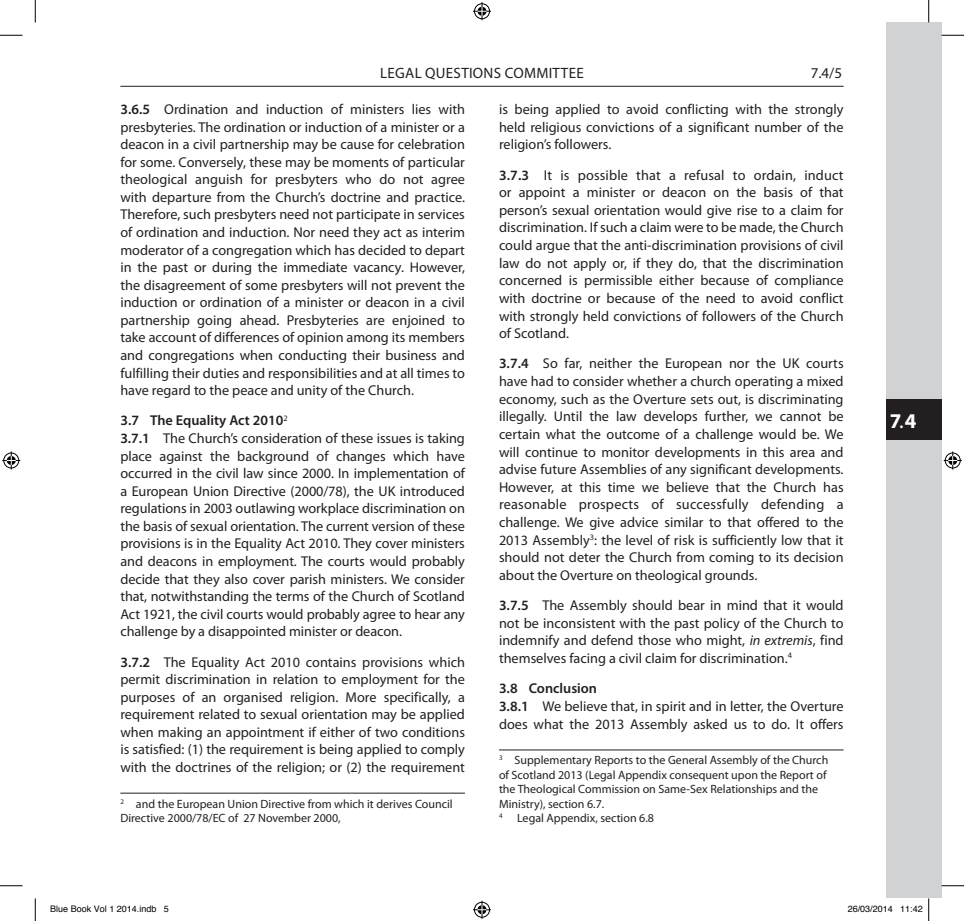
<style>
.page{position:relative;width:964px;height:921px;background:#fff}
.page>*{position:absolute;margin:0;border:0;box-sizing:border-box;transform-origin:0 0}
.t1{font:700 21px "Myriad Pro";color:#fff}
.t2{font:15px "Myriad Pro";letter-spacing:.02em;color:#231f20}
.t3{font:14.25px/17.5px "Myriad Pro";letter-spacing:-.005em;color:#231f20;text-align:justify}
.t4{font:12px/14.4px "Myriad Pro";color:#231f20}
.t5{font:9px "Helvetica";color:#000}
.s1{font-weight:600}
.s2{font-style:italic}
.s3{font-size:15px}
</style>
<div class="page">
<hr style="left:120px;top:86px;width:723px;height:1px;background:#231f20">
<div style="left:886px;top:22px;width:55px;height:876px;background:#d1d2d4"></div>
<div style="left:886px;top:400px;width:55px;height:40px;background:#231f20"></div>
<hr style="left:120px;top:793px;width:345px;height:1px;background:#231f20">
<hr style="left:499px;top:749px;width:344px;height:1px;background:#231f20">
<svg style="left:0;top:35px;width:22px;height:1px"></svg>
<svg style="left:941px;top:35px;width:22px;height:1px"></svg>
<svg style="left:0;top:885px;width:22px;height:1px"></svg>
<svg style="left:941px;top:885px;width:22px;height:1px"></svg>
<svg style="left:35px;top:0;width:1px;height:22px"></svg>
<svg style="left:35px;top:898px;width:1px;height:23px"></svg>
<svg style="left:928px;top:0;width:1px;height:22px"></svg>
<svg style="left:473px;top:2px;width:18px;height:18px"></svg>
<svg style="left:473px;top:901px;width:18px;height:18px"></svg>
<svg style="left:2px;top:451px;width:18px;height:18px"></svg>
<svg style="left:943px;top:451px;width:18px;height:18px"></svg>
<svg style="left:928px;top:898px;width:1px;height:23px"></svg>
<p class="t2" style="left:380px;top:63px;width:205px">LEGAL QUESTIONS COMMITTEE</p>
<p class="t2" style="left:810px;top:63px;width:33px">7.4/5</p>
<p class="t3" style="left:120px;top:100px;width:346px"><span class="s1">3.6.5</span> Ordination and induction of ministers lies with presbyteries. The ordination or induction of a minister or a deacon in a civil partnership may be cause for celebration for some. Conversely, these may be moments of particular theological anguish for presbyters who do not agree with departure from the Church’s doctrine and practice.<br>Therefore, such presbyters need not participate in services of ordination and induction. Nor need they act as interim moderator of a congregation which has decided to depart in the past or during the immediate vacancy. However, the disagreement of some presbyters will not prevent the induction or ordination of a minister or deacon in a civil partnership going ahead. Presbyteries are enjoined to take account of differences of opinion among its members and congregations when conducting their business and fulfilling their duties and responsibilities and at all times to have regard to the peace and unity of the Church.</p>
<p class="t3" style="left:120px;top:412px;width:346px;text-align:left"><span class="s1">3.7 The Equality Act 2010</span><sup>2<br></sup><span class="s1">3.7.1</span> The Church’s consideration of these issues is taking place against the background of changes which have occurred in the civil law since 2000. In implementation of a European Union Directive (2000/78), the UK introduced regulations in 2003 outlawing workplace discrimination on the basis of sexual orientation. The current version of these provisions is in the Equality Act 2010. They cover ministers and deacons in employment. The courts would probably decide that they also cover parish ministers. We consider that, notwithstanding the terms of the Church of Scotland Act 1921, the civil courts would probably agree to hear any challenge by a disappointed minister or deacon.</p>
<p class="t3" style="left:120px;top:653px;width:346px"><span class="s1">3.7.2</span> The Equality Act 2010 contains provisions which permit discrimination in relation to employment for the purposes of an organised religion. More specifically, a requirement related to sexual orientation may be applied when making an appointment if either of two conditions is satisfied: (1) the requirement is being applied to comply with the doctrines of the religion; or (2) the requirement</p>
<p class="t4" style="left:120px;top:796px;width:334px"><sup>2</sup> and the European Union Directive from which it derives Council<br>Directive 2000/78/EC of 27 November 2000,</p>
<p class="t3" style="left:499px;top:100px;width:346px">is being applied to avoid conflicting with the strongly held religious convictions of a significant number of the religion’s followers.</p>
<p class="t3" style="left:499px;top:166px;width:346px"><span class="s1">3.7.3</span> It is possible that a refusal to ordain, induct or appoint a minister or deacon on the basis of that person’s sexual orientation would give rise to a claim for discrimination. If such a claim were to be made, the Church could argue that the anti-discrimination provisions of civil law do not apply or, if they do, that the discrimination concerned is permissible either because of compliance with doctrine or because of the need to avoid conflict with strongly held convictions of followers of the Church of Scotland.</p>
<p class="t3" style="left:499px;top:355px;width:346px"><span class="s1">3.7.4</span> So far, neither the European nor the UK courts have had to consider whether a church operating a mixed economy, such as the Overture sets out, is discriminating illegally. Until the law develops further, we cannot be certain what the outcome of a challenge would be. We will continue to monitor developments in this area and advise future Assemblies of any significant developments.<br>However, at this time we believe that the Church has reasonable prospects of successfully defending a challenge. We give advice similar to that offered to the 2013 Assembly<sup>3</sup>: the level of risk is sufficiently low that it should not deter the Church from coming to its decision about the Overture on theological grounds.</p>
<p class="t3" style="left:499px;top:596px;width:346px"><span class="s1">3.7.5</span> The Assembly should bear in mind that it would not be inconsistent with the past policy of the Church to indemnify and defend those who might, <span class="s2">in extremis</span>, find themselves facing a civil claim for discrimination.<sup>4</sup></p>
<p class="t3" style="left:499px;top:680px;width:346px;text-align:left"><span class="s1">3.8 Conclusion<br>3.8.1</span> We believe that, in spirit and in letter, the Overture does what the 2013 Assembly asked us to do. It offers</p>
<p class="t4" style="left:499px;top:753px;width:331px"><sup>3</sup> Supplementary Reports to the General Assembly of the Church of Scotland 2013 (Legal Appendix consequent upon the Report of the Theological Commission on Same-Sex Relationships and the Ministry), section 6.7.<br><sup>4</sup> Legal Appendix, section 6.8</p>
<h1 class="t1" style="left:889px;top:407px;width:28px">7<span class="s3">.</span>4</h1>
<p class="t5" style="left:50px;top:902px;width:120px">Blue Book Vol 1 2014.indb 5</p>
<p class="t5" style="left:847px;top:902px;width:77px">26/03/2014 11:42</p>
</div>
